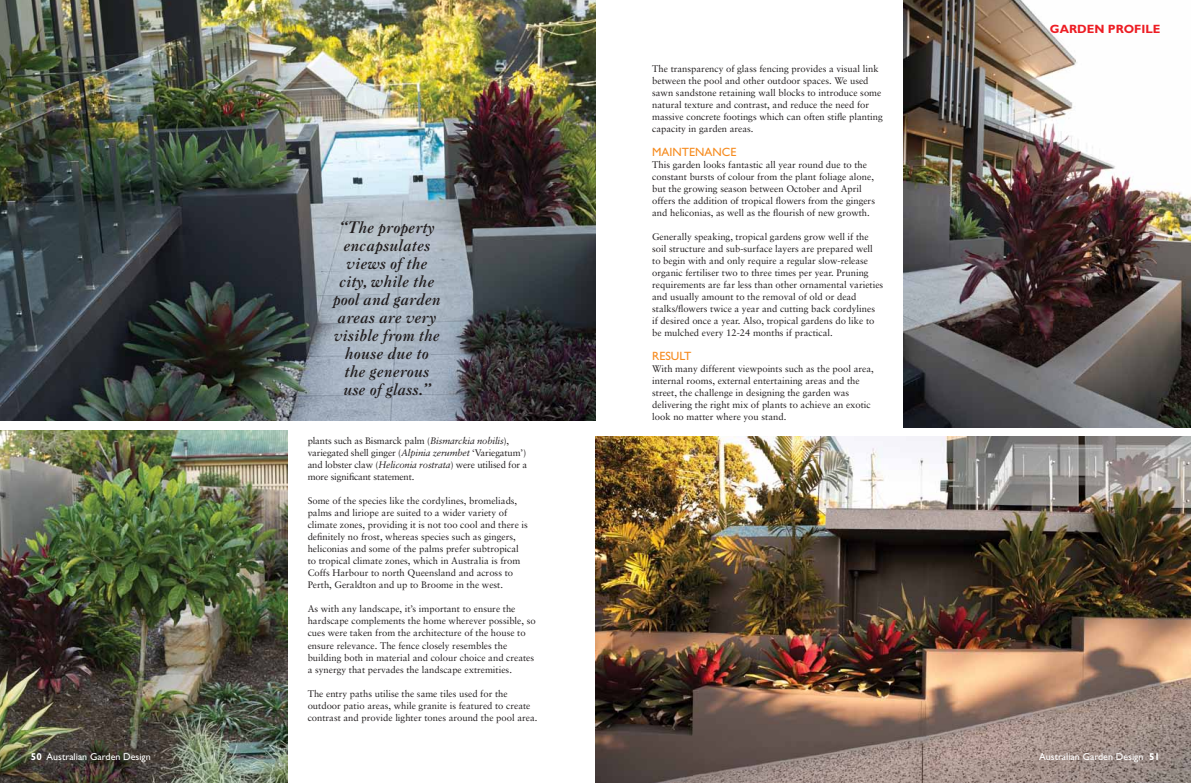
<style>
.page{position:relative;width:1191px;height:783px;background:#fff}
.page>*{position:absolute;margin:0;border:0;box-sizing:border-box;transform-origin:0 0}
.t1{font:italic 700 16px/18px "Caslon BT";color:#231f20;text-align:center}
.t2{font:12px "Gill Sans";color:#f68b1f}
.t3{font:700 12px "Gill Sans";color:#ed1d24}
.t4{font:10px "Gill Sans";color:#fff}
.t5{font:9.5px/12px "Sabon";color:#231f20}
.s1{font-style:italic}
.s2{font-weight:700}
</style>
<div class="page">
<img style="left:0;top:0;width:595px;height:420px">
<img style="left:0;top:430px;width:288px;height:352px">
<img style="left:595px;top:437px;width:595px;height:345px">
<img style="left:903px;top:0;width:287px;height:427px">
<h1 class="t1" style="left:334px;top:218px;width:109px">“The property encapsulates views of the city, while the pool and garden areas are very visible from the house due to the generous use of glass.”</h1>
<p class="t5" style="left:308px;top:435px;width:221px">plants such as Bismarck palm (<span class="s1">Bismarckia nobilis</span>), variegated shell ginger (<span class="s1">Alpinia zerumbet</span> ‘Variegatum’) and lobster claw (<span class="s1">Heliconia rostrata</span>) were utilised for a more significant statement.</p>
<p class="t5" style="left:308px;top:495px;width:222px">Some of the species like the cordylines, bromeliads, palms and liriope are suited to a wider variety of climate zones, providing it is not too cool and there is definitely no frost, whereas species such as gingers, heliconias and some of the palms prefer subtropical to tropical climate zones, which in Australia is from Coffs Harbour to north Queensland and across to Perth, Geraldton and up to Broome in the west.</p>
<p class="t5" style="left:308px;top:603px;width:229px">As with any landscape, it’s important to ensure the hardscape complements the home wherever possible, so cues were taken from the architecture of the house to ensure relevance. The fence closely resembles the building both in material and colour choice and creates a synergy that pervades the landscape extremities.</p>
<p class="t5" style="left:308px;top:687px;width:231px">The entry paths utilise the same tiles used for the outdoor patio areas, while granite is featured to create contrast and provide lighter tones around the pool area.</p>
<p class="t5" style="left:652px;top:63px;width:232px">The transparency of glass fencing provides a visual link between the pool and other outdoor spaces. We used sawn sandstone retaining wall blocks to introduce some natural texture and contrast, and reduce the need for massive concrete footings which can often stifle planting capacity in garden areas.</p>
<p class="t2" style="left:652px;top:145px;width:86px">MAINTENANCE</p>
<p class="t5" style="left:652px;top:159px;width:224px">This garden looks fantastic all year round due to the constant bursts of colour from the plant foliage alone, but the growing season between October and April offers the addition of tropical flowers from the gingers and heliconias, as well as the flourish of new growth.</p>
<p class="t5" style="left:652px;top:231px;width:233px">Generally speaking, tropical gardens grow well if the soil structure and sub-surface layers are prepared well to begin with and only require a regular slow-release organic fertiliser two to three times per year. Pruning requirements are far less than other ornamental varieties and usually amount to the removal of old or dead stalks/flowers twice a year and cutting back cordylines<br>if desired once a year. Also, tropical gardens do like to be mulched every 12-24 months if practical.</p>
<p class="t2" style="left:652px;top:349px;width:41px">RESULT</p>
<p class="t5" style="left:652px;top:363px;width:223px">With many different viewpoints such as the pool area, internal rooms, external entertaining areas and the street, the challenge in designing the garden was delivering the right mix of plants to achieve an exotic look no matter where you stand.</p>
<p class="t3" style="left:1050px;top:21px;width:112px">GARDEN PROFILE</p>
<p class="t4" style="left:31px;top:750px;width:121px"><span class="s2">50</span> Australian Garden Design</p>
<p class="t4" style="left:1039px;top:750px;width:122px">Australian Garden Design <span class="s2">51</span></p>
</div>
